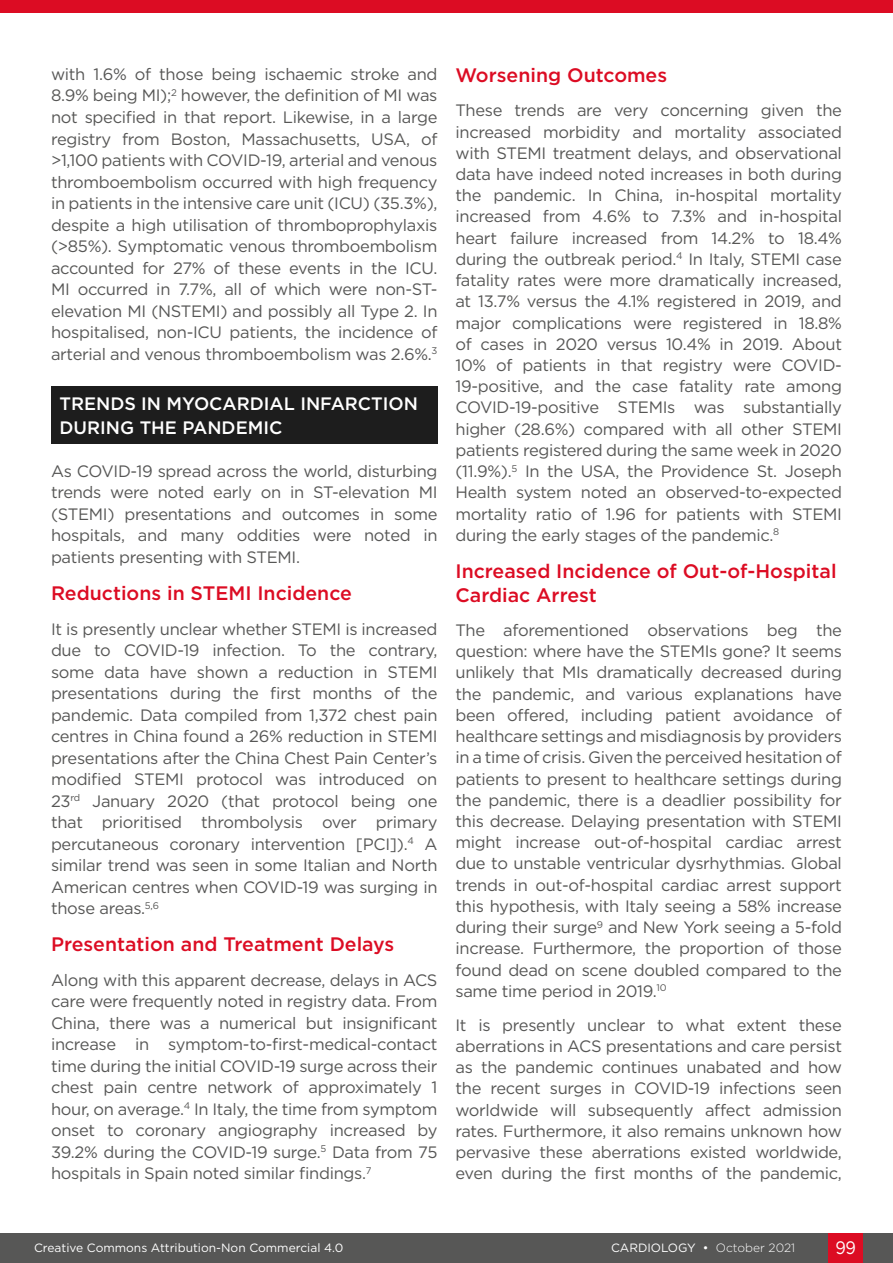
<style>
.page{position:relative;width:893px;height:1263px;background:#fff}
.page>*{position:absolute;margin:0;border:0;box-sizing:border-box;transform-origin:0 0}
.H2__Heading_2{font:500 19.5px/24.2px "Gotham";color:#dc0c23}
.H1__Heading_1{font:500 18px/24.5px "Gotham";color:#fff}
.t1{font:18px "Gotham";color:#fff;scale:.9 1}
.Body_Text__Justifica{font:16.5px/21.1px "Gotham";letter-spacing:-.02em;color:#575756;text-align:justify}
.t2{font:12px "Gotham";color:#fff}
.s1{font-weight:300}
</style>
<div class="page">
<div style="left:0;top:1233px;width:893px;height:30px;background:#575756"></div>
<div style="left:829px;top:1233px;width:34px;height:30px;background:#dc0c23"></div>
<div style="left:0;top:0;width:893px;height:13px;background:#dc0c23"></div>
<div style="left:51px;top:387px;width:386px;height:57px;background:#1d1d1d"></div>
<p class="Body_Text__Justifica" style="left:51px;top:63px;width:388px">with 1.6% of those being ischaemic stroke and 8.9% being MI);<sup>2</sup> however, the definition of MI was not specified in that report. Likewise, in a large registry from Boston, Massachusetts, USA, of &gt;1,100 patients with COVID-19, arterial and venous thromboembolism occurred with high frequency in patients in the intensive care unit (ICU) (35.3%), despite a high utilisation of thromboprophylaxis (&gt;85%). Symptomatic venous thromboembolism accounted for 27% of these events in the ICU.<br>MI occurred in 7.7%, all of which were non-ST&shy;elevation MI (NSTEMI) and possibly all Type 2. In hospitalised, non-ICU patients, the incidence of arterial and venous thromboembolism was 2.6%.<sup>3</sup></p>
<p class="H1__Heading_1" style="left:60px;top:391px;width:360px">TRENDS IN MYOCARDIAL INFARCTION<br>DURING THE PANDEMIC</p>
<p class="Body_Text__Justifica" style="left:51px;top:460px;width:388px">As COVID-19 spread across the world, disturbing trends were noted early on in ST-elevation MI (STEMI) presentations and outcomes in some hospitals, and many oddities were noted in patients presenting with STEMI.</p>
<p class="H2__Heading_2" style="left:51px;top:581px;width:302px">Reductions in STEMI Incidence</p>
<p class="Body_Text__Justifica" style="left:51px;top:618px;width:388px">It is presently unclear whether STEMI is increased due to COVID-19 infection. To the contrary, some data have shown a reduction in STEMI presentations during the first months of the pandemic. Data compiled from 1,372 chest pain centres in China found a 26% reduction in STEMI presentations after the China Chest Pain Center’s modified STEMI protocol was introduced on 23<sup>rd</sup> January 2020 (that protocol being one that prioritised thrombolysis over primary percutaneous coronary intervention [PCI]).<sup>4</sup> A similar trend was seen in some Italian and North American centres when COVID-19 was surging in those areas.<sup>5,6</sup></p>
<p class="H2__Heading_2" style="left:51px;top:932px;width:345px">Presentation and Treatment Delays</p>
<p class="Body_Text__Justifica" style="left:51px;top:969px;width:388px">Along with this apparent decrease, delays in ACS care were frequently noted in registry data. From China, there was a numerical but insignificant increase in symptom-to-first-medical-contact time during the initial COVID-19 surge across their chest pain centre network of approximately 1 hour, on average.<sup>4</sup> In Italy, the time from symptom onset to coronary angiography increased by 39.2% during the COVID-19 surge.<sup>5</sup> Data from 75 hospitals in Spain noted similar findings.<sup>7</sup></p>
<p class="H2__Heading_2" style="left:455px;top:63px;width:213px">Worsening Outcomes</p>
<p class="Body_Text__Justifica" style="left:455px;top:100px;width:388px">These trends are very concerning given the increased morbidity and mortality associated with STEMI treatment delays, and observational data have indeed noted increases in both during the pandemic. In China, in-hospital mortality increased from 4.6% to 7.3% and in-hospital heart failure increased from 14.2% to 18.4% during the outbreak period.<sup>4</sup> In Italy, STEMI case fatality rates were more dramatically increased, at 13.7% versus the 4.1% registered in 2019, and major complications were registered in 18.8% of cases in 2020 versus 10.4% in 2019. About 10% of patients in that registry were COVID-19-positive, and the case fatality rate among COVID-19-positive STEMIs was substantially higher (28.6%) compared with all other STEMI patients registered during the same week in 2020 (11.9%).<sup>5</sup> In the USA, the Providence St. Joseph Health system noted an observed-to-expected mortality ratio of 1.96 for patients with STEMI during the early stages of the pandemic.<sup>8</sup></p>
<p class="H2__Heading_2" style="left:455px;top:559px;width:383px">Increased Incidence of Out-of-Hospital<br>Cardiac Arrest</p>
<p class="Body_Text__Justifica" style="left:455px;top:619px;width:388px">The aforementioned observations beg the question: where have the STEMIs gone? It seems unlikely that MIs dramatically decreased during the pandemic, and various explanations have been offered, including patient avoidance of healthcare settings and misdiagnosis by providers in a time of crisis. Given the perceived hesitation of patients to present to healthcare settings during the pandemic, there is a deadlier possibility for this decrease. Delaying presentation with STEMI might increase out-of-hospital cardiac arrest due to unstable ventricular dysrhythmias. Global trends in out-of-hospital cardiac arrest support this hypothesis, with Italy seeing a 58% increase during their surge<sup>9</sup> and New York seeing a 5-fold increase. Furthermore, the proportion of those found dead on scene doubled compared to the same time period in 2019.<sup>10</sup></p>
<p class="Body_Text__Justifica" style="left:455px;top:1014px;width:388px">It is presently unclear to what extent these aberrations in ACS presentations and care persist as the pandemic continues unabated and how the recent surges in COVID-19 infections seen worldwide will subsequently affect admission rates. Furthermore, it also remains unknown how pervasive these aberrations existed worldwide, even during the first months of the pandemic,</p>
<p class="t2" style="left:34px;top:1240px;width:311px">Creative Commons Attribution-Non Commercial 4.0</p>
<p class="t2" style="left:611px;top:1240px;width:186px">CARDIOLOGY • <span class="s1">October 2021</span></p>
<p class="t1" style="left:835px;top:1236px;width:24px">99</p>
</div>
